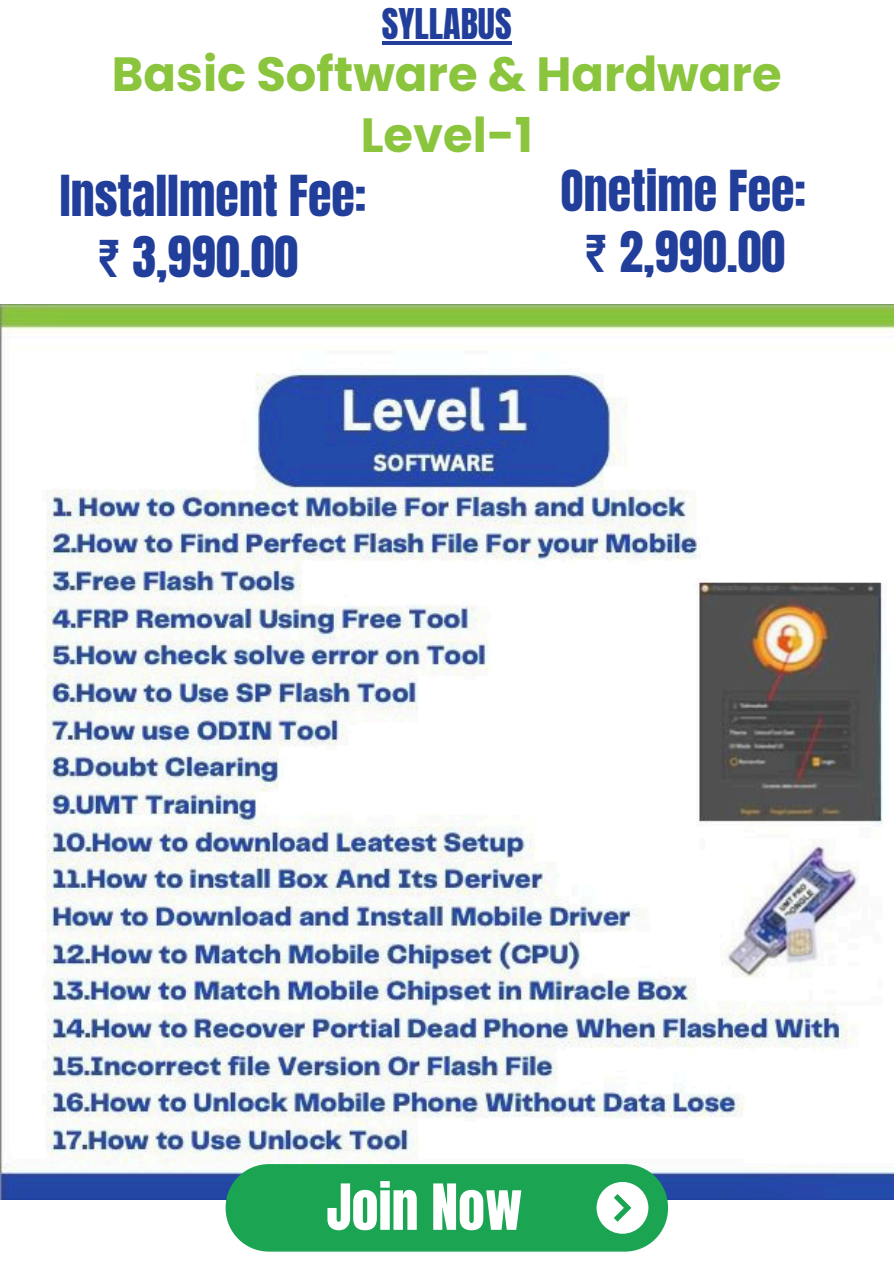
<style>
.page{position:relative;width:894px;height:1264px;background:#fff}
.page>*{position:absolute;margin:0;border:0;box-sizing:border-box;transform-origin:0 0}
.t1{font:54px "Anton";color:#fff}
.t2{font:48px "Anton";color:#213f9a}
.t3{font:700 48px "Poppins";color:#8bc53e}
.t4{font:36px "Anton";color:#213f9a}
</style>
<div class="page">
<hr style="left:382px;top:41px;width:129px;height:4px;background:#213f9a">
<img style="left:0;top:304px;width:893px;height:895px">
<div style="left:225px;top:1164px;width:442px;height:87px;background:#1ba553;border-radius:43px"></div>
<div style="left:596px;top:1181px;width:52px;height:52px;background:#fff;border-radius:50%"></div>
<svg style="left:613px;top:1194px;width:18px;height:27px"></svg>
<p class="t4" style="left:382px;top:-2px;width:131px">SYLLABUS</p>
<h2 class="t3" style="left:112px;top:41px;width:671px">Basic Software &amp; Hardware</h2>
<h2 class="t3" style="left:360px;top:102px;width:174px">Level-1</h2>
<h3 class="t2" style="left:60px;top:161px;width:308px">Installment Fee:</h3>
<h3 class="t2" style="left:560px;top:157px;width:247px">Onetime Fee:</h3>
<h3 class="t2" style="left:97px;top:222px;width:203px">₹ 3,990.00</h3>
<h3 class="t2" style="left:583px;top:218px;width:203px">₹ 2,990.00</h3>
<p class="t1" style="left:326px;top:1168px;width:197px">Join Now</p>
</div>
